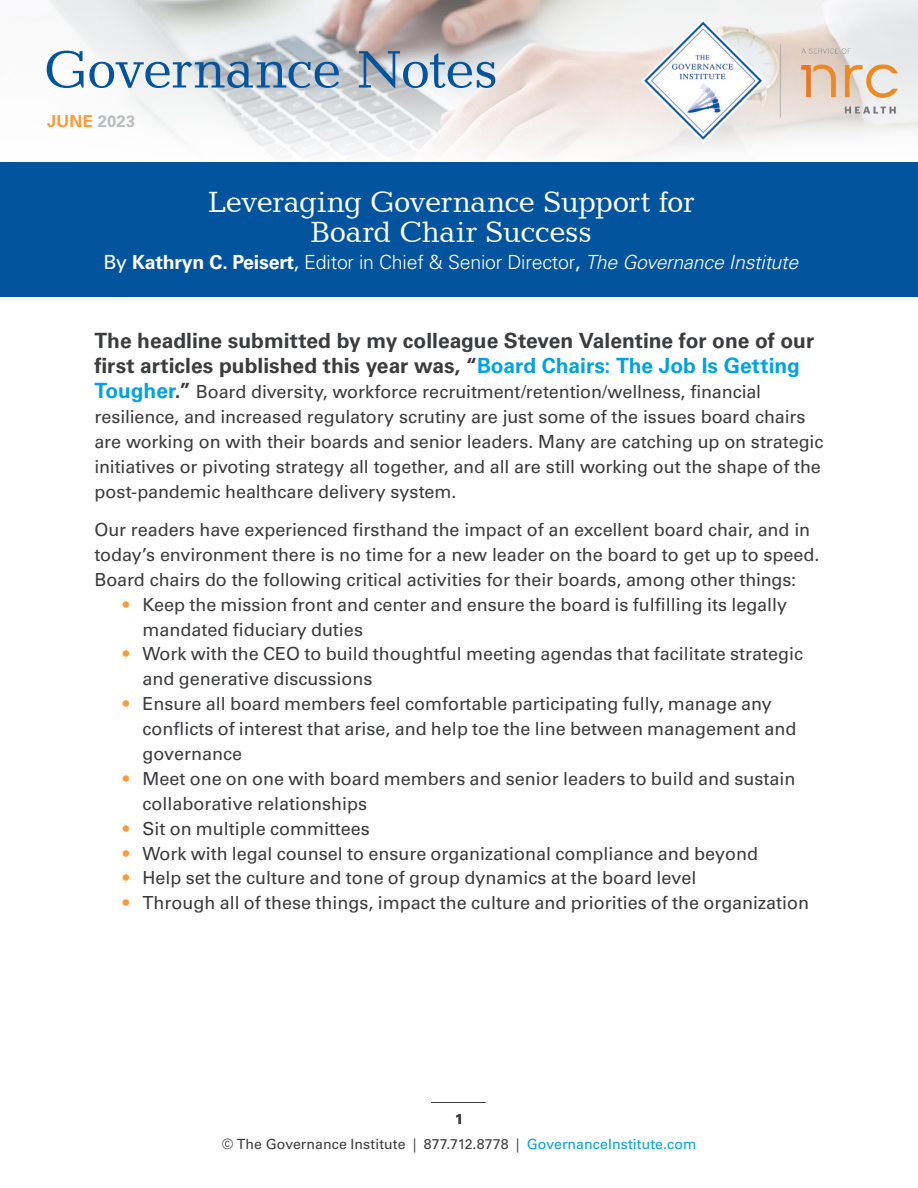
<style>
.page{position:relative;width:918px;height:1188px;background:#fff}
.page>*{position:absolute;margin:0;border:0;box-sizing:border-box;transform-origin:0 0}
.t1{font:54px "Candida BT";letter-spacing:-.015em;color:#03549f}
.t2{font:30px/30px "Candida BT";letter-spacing:-.015em;color:#fff;text-align:center}
.t3{font:700 21px/24.9px "Univers LT Std";color:#3b3c3e}
.t4{font:300 19.5px "Univers LT Std";letter-spacing:-.01em;color:#fff}
.t5{font:18px/24.9px "Univers LT Std";color:#3b3c3e}
.t6{font:700 16.5px "Univers LT Std";letter-spacing:.015em;color:#f93}
.t7{font:14.1px "Univers LT Std";letter-spacing:.005em;color:#3b3c3e}
.t8{font:700 14.1px "Univers LT Std";color:#3b3c3e}
.s1{color:#babcbe}
.s2{font-weight:400}
.s3{font-weight:700}
.s4{font-style:italic}
.s5{color:#00a3e0}
.s6{font-weight:700;font-size:21px;color:#00a3e0}
.s7{font-weight:700;font-size:21px}
.s8{color:#f93}
</style>
<div class="page">
<img style="left:49px;top:0;width:869px;height:156px">
<div style="left:0;top:162px;width:918px;height:135px;background:#03549f"></div>
<hr style="left:431px;top:1102px;width:54px;height:1px;background:#3b3c3e">
<img style="left:641px;top:19px;width:257px;height:124px">
<h1 class="t1" style="left:44px;top:36px;width:456px">Governance Notes</h1>
<p class="t6" style="left:47px;top:111px;width:90px">JUNE <span class="s1">2023</span></p>
<h2 class="t2" style="left:207px;top:186px;width:488px">Leveraging Governance Support for<br>Board Chair Success</h2>
<p class="t4" style="left:103px;top:250px;width:697px"><span class="s2">By</span> <span class="s3">Kathryn C. Peisert</span><span class="s2">,</span> Editor in Chief &amp; Senior Director<span class="s2">,</span> <span class="s4">The Governance Institute</span></p>
<p class="t3" style="left:94px;top:329px;width:721px">The headline submitted by my colleague Steven Valentine for one of our first articles published this year was, “<span class="s5">Board Chairs: The Job Is Getting</span></p>
<p class="t5" style="left:94px;top:379px;width:730px"><span class="s6">Tougher</span><span class="s7">.”</span> Board diversity, workforce recruitment/retention/wellness, financial resilience, and increased regulatory scrutiny are just some of the issues board chairs are working on with their boards and senior leaders. Many are catching up on strategic initiatives or pivoting strategy all together, and all are still working out the shape of the post-pandemic healthcare delivery system.</p>
<p class="t5" style="left:94px;top:517px;width:727px">Our readers have experienced firsthand the impact of an excellent board chair, and in today’s environment there is no time for a new leader on the board to get up to speed.<br>Board chairs do the following critical activities for their boards, among other things:</p>
<p class="t5" style="left:142px;top:592px;width:646px;text-indent:-19px"><span class="s8">•</span> Keep the mission front and center and ensure the board is fulfilling its legally mandated fiduciary duties</p>
<p class="t5" style="left:142px;top:642px;width:662px;text-indent:-19px"><span class="s8">•</span> Work with the CEO to build thoughtful meeting agendas that facilitate strategic and generative discussions</p>
<p class="t5" style="left:142px;top:692px;width:656px;text-indent:-19px"><span class="s8">•</span> Ensure all board members feel comfortable participating fully, manage any conflicts of interest that arise, and help toe the line between management and governance</p>
<p class="t5" style="left:142px;top:766px;width:654px;text-indent:-19px"><span class="s8">•</span> Meet one on one with board members and senior leaders to build and sustain collaborative relationships</p>
<p class="t5" style="left:123px;top:816px;width:248px"><span class="s8">•</span> Sit on multiple committees</p>
<p class="t5" style="left:123px;top:841px;width:637px"><span class="s8">•</span> Work with legal counsel to ensure organizational compliance and beyond</p>
<p class="t5" style="left:123px;top:866px;width:575px"><span class="s8">•</span> Help set the culture and tone of group dynamics at the board level</p>
<p class="t5" style="left:123px;top:891px;width:688px"><span class="s8">•</span> Through all of these things, impact the culture and priorities of the organization</p>
<p class="t8" style="left:455px;top:1111px;width:9px">1</p>
<p class="t7" style="left:222px;top:1136px;width:476px">© The Governance Institute | 877.712.8778 | <span class="s5">GovernanceInstitute.com</span></p>
</div>
